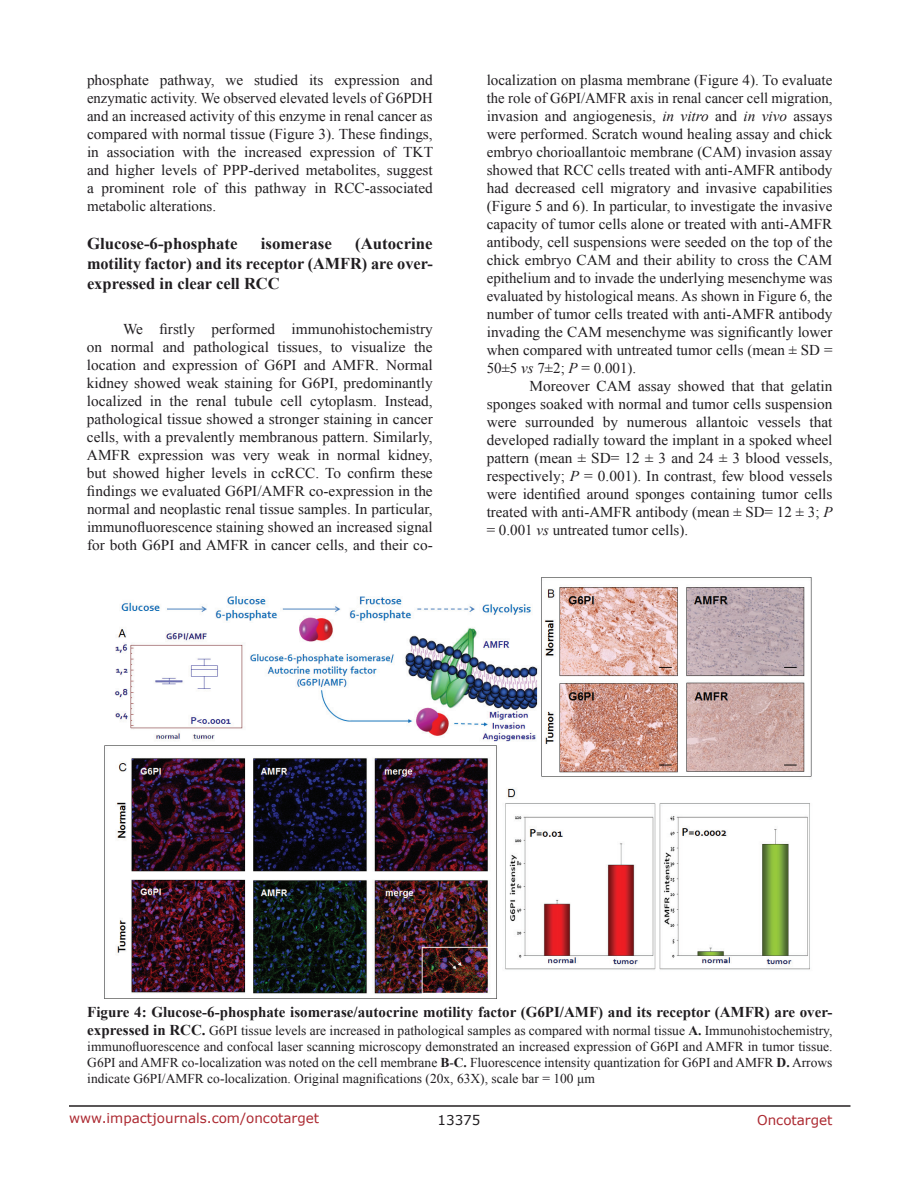
<style>
.page{position:relative;width:918px;height:1188px;background:#fff}
.page>*{position:absolute;margin:0;border:0;box-sizing:border-box;transform-origin:0 0}
.t1{font:700 16.5px/19.8px "Times New Roman";color:#201d20;text-align:justify}
.t2{font:15px/18px "Times New Roman";color:#201d20;text-align:justify}
.t3{font:700 15px/18px "Times New Roman";color:#201d20}
.t4{font:13.5px/16.2px "Times New Roman";color:#201d20;text-align:justify}
.t5{font:13.5px "Verdana";color:#ac2830}
.t6{font:13.5px "Verdana";color:#201d20}
.s1{font-style:italic}
.s2{font-weight:700;font-size:15px}
.s3{font-weight:700}
</style>
<div class="page">
<hr style="left:69px;top:1105px;width:781px;height:2px;background:#231f20">
<img style="left:104px;top:578px;width:708px;height:421px">
<p class="t2" style="left:87px;top:71px;width:348px">phosphate pathway, we studied its expression and enzymatic activity. We observed elevated levels of G6PDH and an increased activity of this enzyme in renal cancer as compared with normal tissue (Figure 3). These findings, in association with the increased expression of TKT and higher levels of PPP-derived metabolites, suggest a prominent role of this pathway in RCC-associated metabolic alterations.</p>
<p class="t1" style="left:87px;top:233px;width:152px">Glucose-6-phosphate</p>
<p class="t1" style="left:261px;top:233px;width:73px">isomerase</p>
<p class="t1" style="left:87px;top:233px;width:347px;text-indent:268px">(Autocrine motility factor) and its receptor (AMFR) are over&shy;expressed in clear cell RCC</p>
<p class="t2" style="left:87px;top:320px;width:347px;text-indent:36px">We firstly performed immunohistochemistry on normal and pathological tissues, to visualize the location and expression of G6PI and AMFR. Normal kidney showed weak staining for G6PI, predominantly localized in the renal tubule cell cytoplasm. Instead, pathological tissue showed a stronger staining in cancer cells, with a prevalently membranous pattern. Similarly, AMFR expression was very weak in normal kidney, but showed higher levels in ccRCC. To confirm these findings we evaluated G6PI/AMFR co-expression in the normal and neoplastic renal tissue samples. In particular, immunofluorescence staining showed an increased signal for both G6PI and AMFR in cancer cells, and their co-</p>
<p class="t2" style="left:487px;top:71px;width:347px">localization on plasma membrane (Figure 4). To evaluate the role of G6PI/AMFR axis in renal cancer cell migration, invasion and angiogenesis, <span class="s1">in vitro</span> and <span class="s1">in vivo</span> assays were performed. Scratch wound healing assay and chick embryo chorioallantoic membrane (CAM) invasion assay showed that RCC cells treated with anti-AMFR antibody had decreased cell migratory and invasive capabilities (Figure 5 and 6). In particular, to investigate the invasive capacity of tumor cells alone or treated with anti-AMFR antibody, cell suspensions were seeded on the top of the chick embryo CAM and their ability to cross the CAM epithelium and to invade the underlying mesenchyme was evaluated by histological means. As shown in Figure 6, the number of tumor cells treated with anti-AMFR antibody invading the CAM mesenchyme was significantly lower when compared with untreated tumor cells (mean ± SD = 50±5 <span class="s1">vs</span> 7±2; <span class="s1">P</span> = 0.001).</p>
<p class="t2" style="left:487px;top:377px;width:347px;text-indent:43px">Moreover CAM assay showed that that gelatin sponges soaked with normal and tumor cells suspension were surrounded by numerous allantoic vessels that developed radially toward the implant in a spoked wheel pattern (mean ± SD= 12 ± 3 and 24 ± 3 blood vessels, respectively; <span class="s1">P</span> = 0.001). In contrast, few blood vessels were identified around sponges containing tumor cells treated with anti-AMFR antibody (mean ± SD= 12 ± 3; <span class="s1">P </span>= 0.001 <span class="s1">vs</span> untreated tumor cells).</p>
<p class="t3" style="left:87px;top:1002px;width:747px">Figure 4: Glucose-6-phosphate isomerase/autocrine motility factor (G6PI/AMF) and its receptor (AMFR) are over&shy;expressed in RCC</p>
<p class="t4" style="left:87px;top:1022px;width:747px;text-indent:115px"><span class="s2">.</span> G6PI tissue levels are increased in pathological samples as compared with normal tissue <span class="s3">A.</span> Immunohistochemistry, immunofluorescence and confocal laser scanning microscopy demonstrated an increased expression of G6PI and AMFR in tumor tissue.<br>G6PI and AMFR co-localization was noted on the cell membrane <span class="s3">B</span>-<span class="s3">C.</span> Fluorescence intensity quantization for G6PI and AMFR <span class="s3">D.</span> Arrows indicate G6PI/AMFR co-localization. Original magnifications (20x, 63X), scale bar = 100 μm</p>
<p class="t5" style="left:69px;top:1109px;width:252px">www.impactjournals.com/oncotarget</p>
<p class="t6" style="left:438px;top:1111px;width:44px">13375</p>
<p class="t5" style="left:757px;top:1111px;width:77px">Oncotarget</p>
</div>
